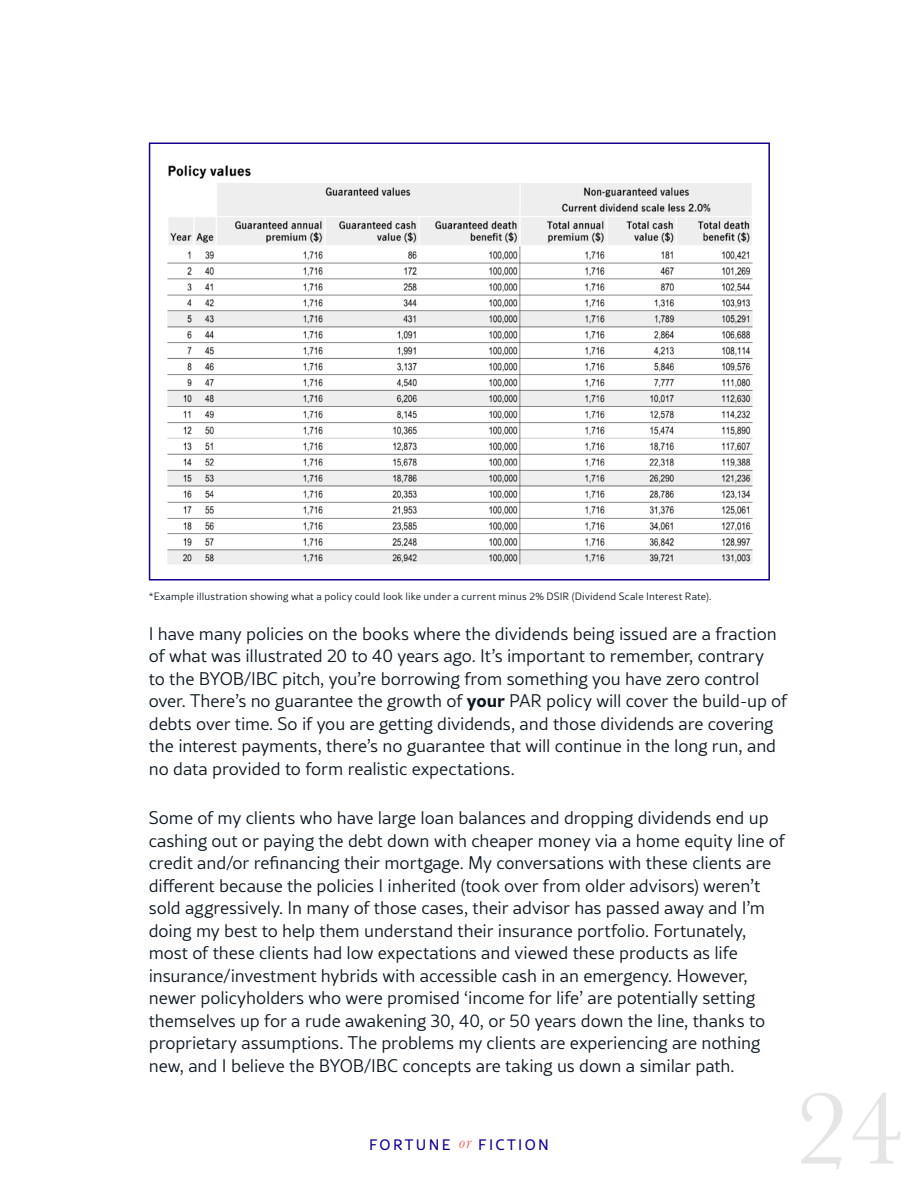
<style>
.page{position:relative;width:918px;height:1188px;background:#fff}
.page>*{position:absolute;margin:0;border:0;box-sizing:border-box;transform-origin:0 0}
.t1{font:108px "Baskerville";color:#e5e5e5}
.t2{font:300 18px/22.5px "Rival Sans";letter-spacing:-.005em;color:#0b161f}
.t3{font:15px "Rival Sans";letter-spacing:.16em;color:#15008b}
.t4{font:300 10.5px "Rival Sans";letter-spacing:.015em;color:#0b161f}
.s1{font-weight:700}
.s2{font-family:"Baskerville";font-style:italic;font-size:18px;color:#d86861}
</style>
<div class="page">
<img style="left:167px;top:165px;width:586px;height:400px">
<div style="left:149px;top:142px;width:621px;height:438px;border:2px solid #15008b"></div>
<p class="t4" style="left:149px;top:589px;width:564px">*Example illustration showing what a policy could look like under a current minus 2% DSIR (Dividend Scale Interest Rate).</p>
<p class="t2" style="left:149px;top:622px;width:640px">I have many policies on the books where the dividends being issued are a fraction of what was illustrated 20 to 40 years ago. It’s important to remember, contrary<br>to the BYOB/IBC pitch, you’re borrowing from something you have zero control over. There’s no guarantee the growth of <span class="s1">your</span> PAR policy will cover the build-up of debts over time. So if you are getting dividends, and those dividends are covering the interest payments, there’s no guarantee that will continue in the long run, and no data provided to form realistic expectations.</p>
<p class="t2" style="left:149px;top:807px;width:637px">Some of my clients who have large loan balances and dropping dividends end up cashing out or paying the debt down with cheaper money via a home equity line of credit and/or refinancing their mortgage. My conversations with these clients are different because the policies I inherited (took over from older advisors) weren’t sold aggressively. In many of those cases, their advisor has passed away and I’m doing my best to help them understand their insurance portfolio. Fortunately, most of these clients had low expectations and viewed these products as life insurance/investment hybrids with accessible cash in an emergency. However, newer policyholders who were promised ‘income for life’ are potentially setting themselves up for a rude awakening 30, 40, or 50 years down the line, thanks to proprietary assumptions. The problems my clients are experiencing are nothing new, and I believe the BYOB/IBC concepts are taking us down a similar path.</p>
<p class="t3" style="left:369px;top:1134px;width:181px">FORTUNE <span class="s2">or</span> FICTION</p>
<h1 class="t1" style="left:795px;top:1060px;width:109px">24</h1>
</div>
